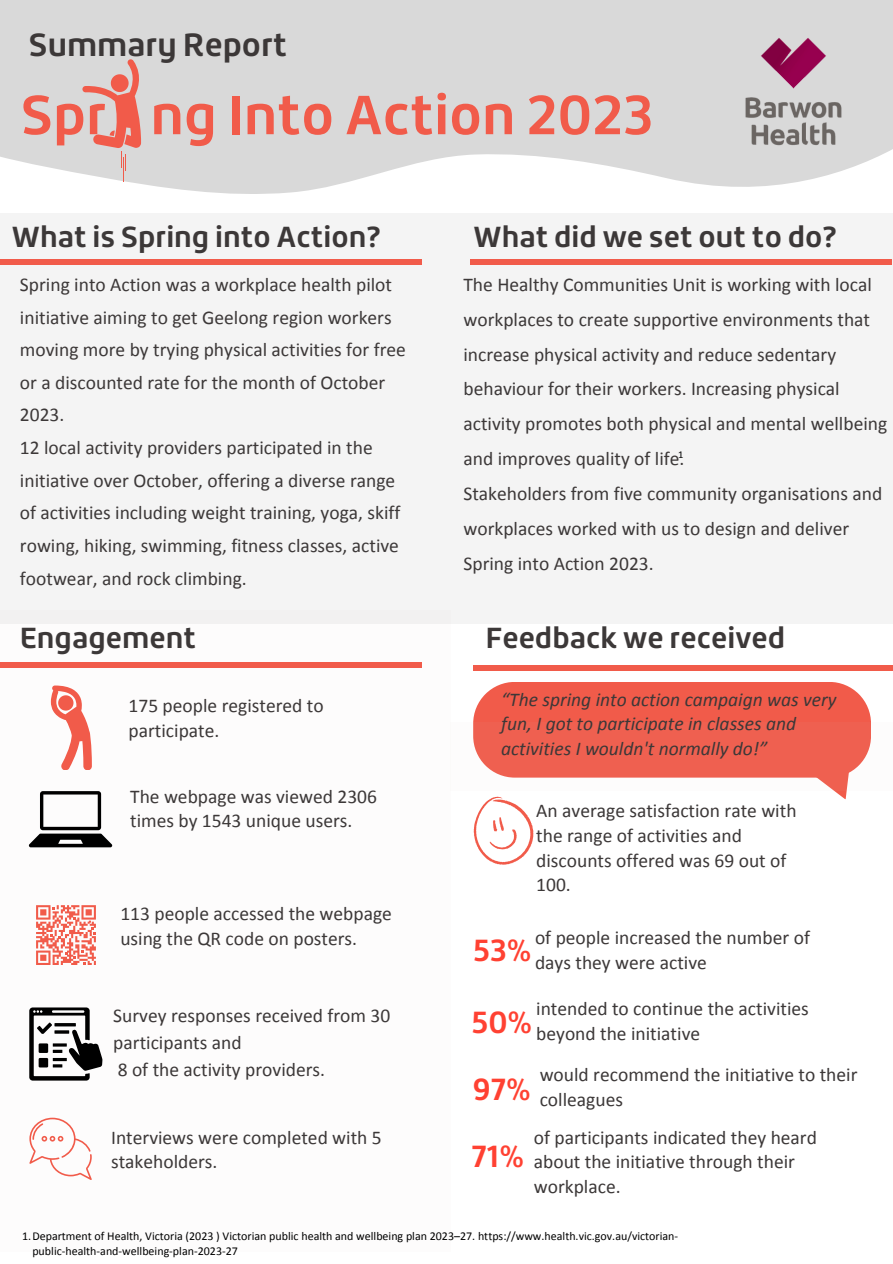
<style>
.page{position:relative;width:893px;height:1264px;background:#fff}
.page>*{position:absolute;margin:0;border:0;box-sizing:border-box;transform-origin:0 0}
.t1{font:700 54px "Roihu";color:#f15b4a}
.t2{font:700 31.5px "Roihu";color:#3c3838}
.t3{font:700 30px "Roihu";color:#ff4132}
.t4{font:700 28.5px "Roihu";color:#3c3838}
.t5{font:19.5px/24.8px "Calibri";color:#3c3838}
.t6{font:italic 19.5px/24.8px "Calibri";color:#3c3838}
.t7{font:12px/15px "Calibri";color:#000}
.t8{font:10.5px "Calibri";color:#000}
</style>
<div class="page">
<svg style="left:0;top:0;width:892px;height:194px;background:#ddd"></svg>
<div style="left:0;top:213px;width:892px;height:411px;background:#f4f4f4"></div>
<img style="left:730px;top:29px;width:126px;height:126px">
<svg style="left:82px;top:59px;width:62px;height:122px;background:#e0b6b1"></svg>
<svg style="left:51px;top:685px;width:40px;height:85px"></svg>
<svg style="left:29px;top:791px;width:83px;height:56px"></svg>
<svg style="left:36px;top:905px;width:60px;height:59px"></svg>
<svg style="left:29px;top:1007px;width:73px;height:73px"></svg>
<svg style="left:29px;top:1117px;width:63px;height:62px"></svg>
<div style="left:0;top:259px;width:421px;height:5px;background:#f15b4a"></div>
<div style="left:473px;top:665px;width:419px;height:5px;background:#f15b4a"></div>
<div style="left:1px;top:662px;width:421px;height:6px;background:#f15b4a"></div>
<svg style="left:473px;top:682px;width:397px;height:182px"></svg>
<div style="left:470px;top:259px;width:421px;height:5px;background:#f15b4a"></div>
<p class="t2" style="left:29px;top:32px;width:260px">Summary Report</p>
<h1 class="t1" style="left:21px;top:93px;width:634px">Spr ng Into Action 2023</h1>
<h4 class="t4" style="left:12px;top:225px;width:370px">What is Spring into Action?</h4>
<h4 class="t5" style="left:20px;top:270px;width:387px;line-height:32.7px">Spring into Action was a workplace health pilot initiative aiming to get Geelong region workers moving more by trying physical activities for free or a discounted rate for the month of October 2023.<br>12 local activity providers participated in the initiative over October, offering a diverse range of activities including weight training, yoga, skiff rowing, hiking, swimming, fitness classes, active footwear, and rock climbing.</h4>
<p class="t4" style="left:20px;top:626px;width:177px">Engagement</p>
<h3 class="t5" style="left:128px;top:695px;width:197px">175 people registered to participate.</h3>
<p class="t5" style="left:130px;top:785px;width:248px">The webpage was viewed 2306 times by 1543 unique users.</p>
<h4 class="t5" style="left:120px;top:902px;width:273px">113 people accessed the webpage using the QR code on posters.</h4>
<p class="t5" style="left:113px;top:1004px;width:278px;line-height:27px">Survey responses received from 30 participants and<br>8 of the activity providers.</p>
<h4 class="t5" style="left:111px;top:1126px;width:272px">Interviews were completed with 5 stakeholders.</h4>
<p class="t4" style="left:473px;top:225px;width:365px">What did we set out to do?</p>
<h3 class="t5" style="left:463px;top:268px;width:425px;line-height:34.8px">The Healthy Communities Unit is working with local workplaces to create supportive environments that increase physical activity and reduce sedentary behaviour for their workers. Increasing physical activity promotes both physical and mental wellbeing and improves quality of life.<br>Stakeholders from five community organisations and workplaces worked with us to design and deliver Spring into Action 2023.</h3>
<h2 class="t8" style="left:678px;top:450px;width:7px">1</h2>
<h3 class="t4" style="left:486px;top:626px;width:301px">Feedback we received</h3>
<p class="t6" style="left:501px;top:688px;width:337px">“The spring into action campaign was very fun, I got to participate in classes and activities I wouldn't normally do!”</p>
<h4 class="t5" style="left:536px;top:799px;width:262px">An average satisfaction rate with the range of activities and discounts offered was 69 out of<br>100.</h4>
<h4 class="t5" style="left:535px;top:927px;width:276px">of people increased the number of days they were active</h4>
<h3 class="t5" style="left:536px;top:998px;width:274px">intended to continue the activities beyond the initiative</h3>
<h4 class="t5" style="left:539px;top:1064px;width:319px">would recommend the initiative to their colleagues</h4>
<p class="t5" style="left:533px;top:1126px;width:285px">of participants indicated they heard about the initiative through their workplace.</p>
<h4 class="t3" style="left:473px;top:937px;width:60px">53%</h4>
<p class="t3" style="left:471px;top:1010px;width:62px">50%</p>
<h4 class="t3" style="left:473px;top:1077px;width:60px">97%</h4>
<p class="t3" style="left:471px;top:1143px;width:54px">71%</p>
<h4 class="t7" style="left:32px;top:1229px;width:647px;text-indent:-10px">1.Department of Health, Victoria (2023 ) Victorian public health and wellbeing plan 2023–27. https://www.health.vic.gov.au/victorian&shy;public-health-and-wellbeing-plan-2023-27</h4>
</div>
